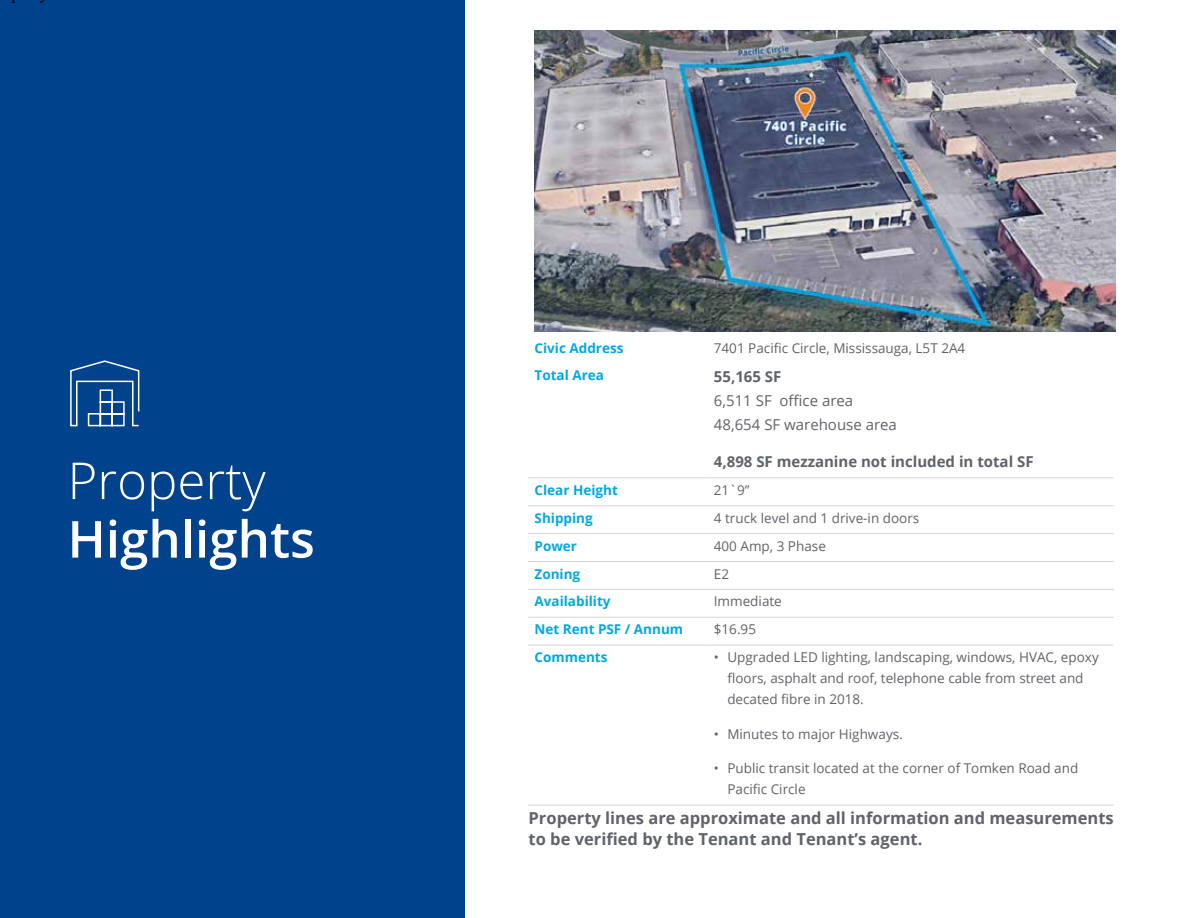
<style>
.page{position:relative;width:1188px;height:918px;background:#fff}
.page>*{position:absolute;margin:0;border:0;box-sizing:border-box;transform-origin:0 0}
.t1{font:600 51px "Open Sans";color:#fff}
.t2{font:300 51px "Open Sans";color:#fff}
.t3{font:700 16.5px/21px "Open Sans";color:#5f636a}
.t4{font:700 15px "Open Sans";color:#5f636a}
.t5{font:15px/24px "Open Sans";color:#5f636a}
.t6{font:13.5px/21px "Open Sans";color:#5f636a}
.t7{font:700 13.5px "Open Sans";color:#00a8e4}
</style>
<div class="page">
<img style="left:535px;top:30px;width:580px;height:301px">
<div style="left:0;top:0;width:464px;height:918px;background:#00438c"></div>
<svg style="left:70px;top:360px;width:70px;height:67px"></svg>
<hr style="left:528px;top:477px;width:179px;height:1px;background:#d3d4d6">
<hr style="left:707px;top:477px;width:407px;height:1px;background:#d3d4d6">
<hr style="left:528px;top:505px;width:179px;height:1px;background:#d3d4d6">
<hr style="left:707px;top:505px;width:407px;height:1px;background:#d3d4d6">
<hr style="left:528px;top:533px;width:179px;height:1px;background:#d3d4d6">
<hr style="left:528px;top:561px;width:179px;height:1px;background:#d3d4d6">
<hr style="left:707px;top:533px;width:407px;height:1px;background:#d3d4d6">
<hr style="left:707px;top:561px;width:407px;height:1px;background:#d3d4d6">
<hr style="left:528px;top:589px;width:179px;height:1px;background:#d3d4d6">
<hr style="left:528px;top:617px;width:179px;height:1px;background:#d3d4d6">
<hr style="left:528px;top:645px;width:179px;height:1px;background:#d3d4d6">
<hr style="left:528px;top:805px;width:179px;height:1px;background:#d3d4d6">
<hr style="left:707px;top:589px;width:407px;height:1px;background:#d3d4d6">
<hr style="left:707px;top:617px;width:407px;height:1px;background:#d3d4d6">
<hr style="left:707px;top:645px;width:407px;height:1px;background:#d3d4d6">
<hr style="left:707px;top:805px;width:407px;height:1px;background:#d3d4d6">
<h1 class="t2" style="left:68px;top:446px;width:200px">Property</h1>
<h1 class="t1" style="left:68px;top:504px;width:249px">Highlights</h1>
<p class="t7" style="left:535px;top:338px;width:90px">Civic Address</p>
<p class="t6" style="left:714px;top:337px;width:253px">7401 Pacific Circle, Mississauga, L5T 2A4</p>
<p class="t7" style="left:535px;top:366px;width:71px">Total Area</p>
<p class="t4" style="left:714px;top:366px;width:69px">55,165 SF</p>
<p class="t5" style="left:714px;top:388px;width:185px">6,511 SF office area<br>48,654 SF warehouse area</p>
<p class="t4" style="left:714px;top:451px;width:321px">4,898 SF mezzanine not included in total SF</p>
<p class="t7" style="left:535px;top:481px;width:85px">Clear Height</p>
<p class="t6" style="left:714px;top:479px;width:37px">21`9”</p>
<p class="t7" style="left:535px;top:508px;width:60px">Shipping</p>
<p class="t6" style="left:714px;top:507px;width:207px">4 truck level and 1 drive-in doors</p>
<p class="t7" style="left:535px;top:536px;width:44px">Power</p>
<p class="t6" style="left:714px;top:535px;width:114px">400 Amp, 3 Phase</p>
<p class="t7" style="left:535px;top:564px;width:47px">Zoning</p>
<p class="t6" style="left:714px;top:563px;width:17px">E2</p>
<p class="t7" style="left:535px;top:592px;width:77px">Availability</p>
<p class="t6" style="left:714px;top:591px;width:69px">Immediate</p>
<p class="t7" style="left:535px;top:620px;width:150px">Net Rent PSF / Annum</p>
<p class="t6" style="left:714px;top:619px;width:44px">$16.95</p>
<p class="t7" style="left:535px;top:648px;width:74px">Comments</p>
<p class="t6" style="left:727px;top:646px;width:373px;text-indent:-14px">• Upgraded LED lighting, landscaping, windows, HVAC, epoxy floors, asphalt and roof, telephone cable from street and decated fibre in 2018.</p>
<p class="t6" style="left:714px;top:723px;width:190px">• Minutes to major Highways.</p>
<p class="t6" style="left:727px;top:757px;width:352px;text-indent:-14px">• Public transit located at the corner of Tomken Road and<br>Pacific Circle</p>
<p class="t3" style="left:529px;top:807px;width:587px">Property lines are approximate and all information and measurements to be verified by the Tenant and Tenant’s agent.</p>
</div>
